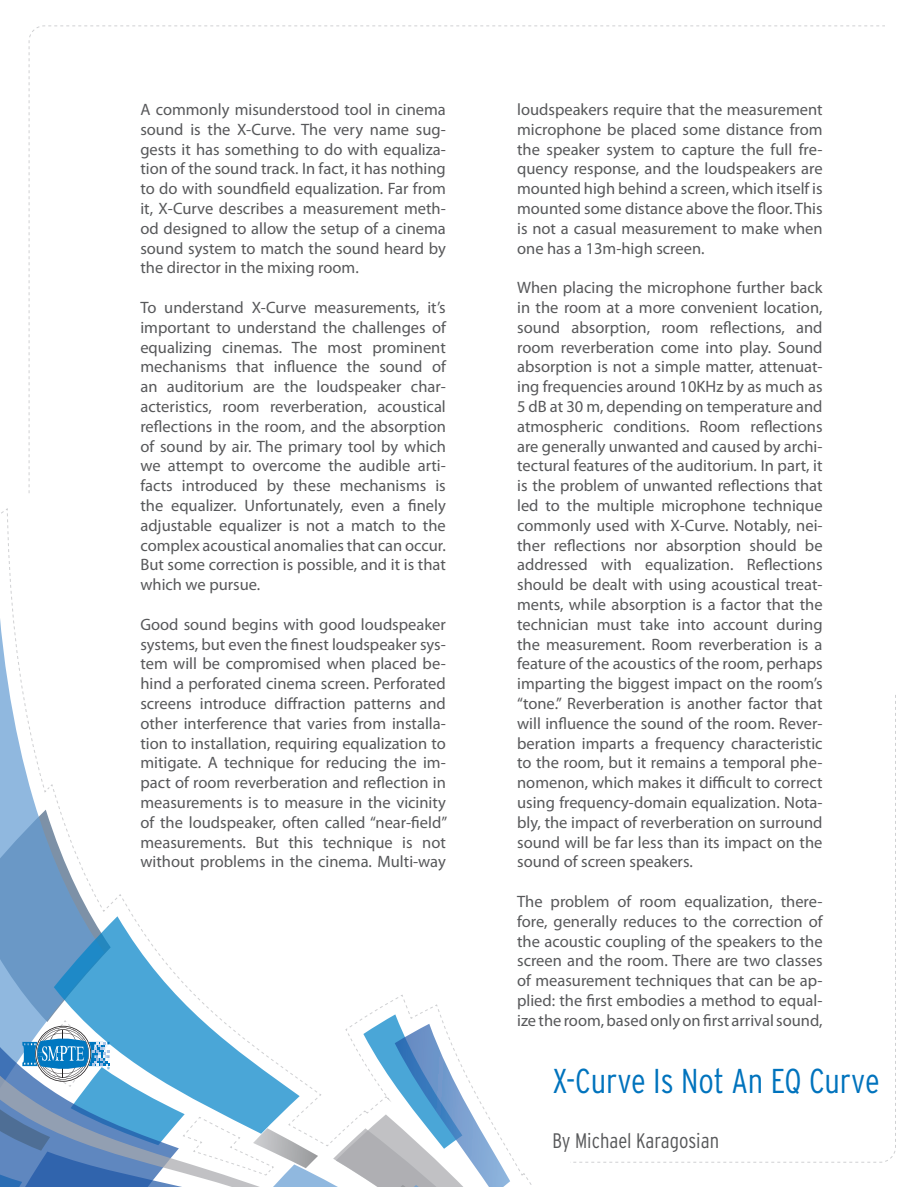
<style>
.page{position:relative;width:918px;height:1188px;background:#fff}
.page>*{position:absolute;margin:0;border:0;box-sizing:border-box;transform-origin:0 0}
.t1{font:300 condensed 34.5px "Interstate";color:#0073bd}
.t2{font:300 condensed 21px "Interstate";color:#57585a}
.t3{font:16.5px/19.8px "Myriad Pro";color:#57585a;text-align:justify}
</style>
<div class="page">
<svg style="left:0;top:508px;width:611px;height:678px"></svg>
<p class="t3" style="left:140px;top:99px;width:307px">A commonly misunderstood tool in cinema sound is the X-Curve. The very name sug&shy;gests it has something to do with equaliza&shy;tion of the sound track. In fact, it has nothing to do with soundfield equalization. Far from it, X-Curve describes a measurement meth&shy;od designed to allow the setup of a cinema sound system to match the sound heard by the director in the mixing room.</p>
<p class="t3" style="left:140px;top:297px;width:307px">To understand X-Curve measurements, it’s important to understand the challenges of equalizing cinemas. The most prominent mechanisms that influence the sound of an auditorium are the loudspeaker char&shy;acteristics, room reverberation, acoustical reflections in the room, and the absorption of sound by air. The primary tool by which we attempt to overcome the audible arti&shy;facts introduced by these mechanisms is the equalizer. Unfortunately, even a finely adjustable equalizer is not a match to the complex acoustical anomalies that can occur.<br>But some correction is possible, and it is that which we pursue.</p>
<p class="t3" style="left:140px;top:614px;width:308px">Good sound begins with good loudspeaker systems, but even the finest loudspeaker sys&shy;tem will be compromised when placed be&shy;hind a perforated cinema screen. Perforated screens introduce diffraction patterns and other interference that varies from installa&shy;tion to installation, requiring equalization to mitigate. A technique for reducing the im&shy;pact of room reverberation and reflection in measurements is to measure in the vicinity of the loudspeaker, often called “near-field” measurements. But this technique is not without problems in the cinema. Multi-way</p>
<p class="t3" style="left:517px;top:99px;width:307px">loudspeakers require that the measurement microphone be placed some distance from the speaker system to capture the full fre&shy;quency response, and the loudspeakers are mounted high behind a screen, which itself is mounted some distance above the floor. This is not a casual measurement to make when one has a 13m-high screen.</p>
<p class="t3" style="left:517px;top:277px;width:307px">When placing the microphone further back in the room at a more convenient location, sound absorption, room reflections, and room reverberation come into play. Sound absorption is not a simple matter, attenuat&shy;ing frequencies around 10KHz by as much as 5 dB at 30 m, depending on temperature and atmospheric conditions. Room reflections are generally unwanted and caused by archi&shy;tectural features of the auditorium. In part, it is the problem of unwanted reflections that led to the multiple microphone technique commonly used with X-Curve. Notably, nei&shy;ther reflections nor absorption should be addressed with equalization. Reflections should be dealt with using acoustical treat&shy;ments, while absorption is a factor that the technician must take into account during the measurement. Room reverberation is a feature of the acoustics of the room, perhaps imparting the biggest impact on the room’s “tone.” Reverberation is another factor that will influence the sound of the room. Rever&shy;beration imparts a frequency characteristic to the room, but it remains a temporal phe&shy;nomenon, which makes it difficult to correct using frequency-domain equalization. Nota&shy;bly, the impact of reverberation on surround sound will be far less than its impact on the sound of screen speakers.</p>
<p class="t3" style="left:517px;top:891px;width:307px">The problem of room equalization, there&shy;fore, generally reduces to the correction of the acoustic coupling of the speakers to the screen and the room. There are two classes of measurement techniques that can be ap&shy;plied: the first embodies a method to equal&shy;ize the room, based only on first arrival sound,</p>
<p class="t1" style="left:553px;top:1061px;width:329px">X-Curve Is Not An EQ Curve</p>
<p class="t2" style="left:553px;top:1128px;width:168px">By Michael Karagosian</p>
</div>
